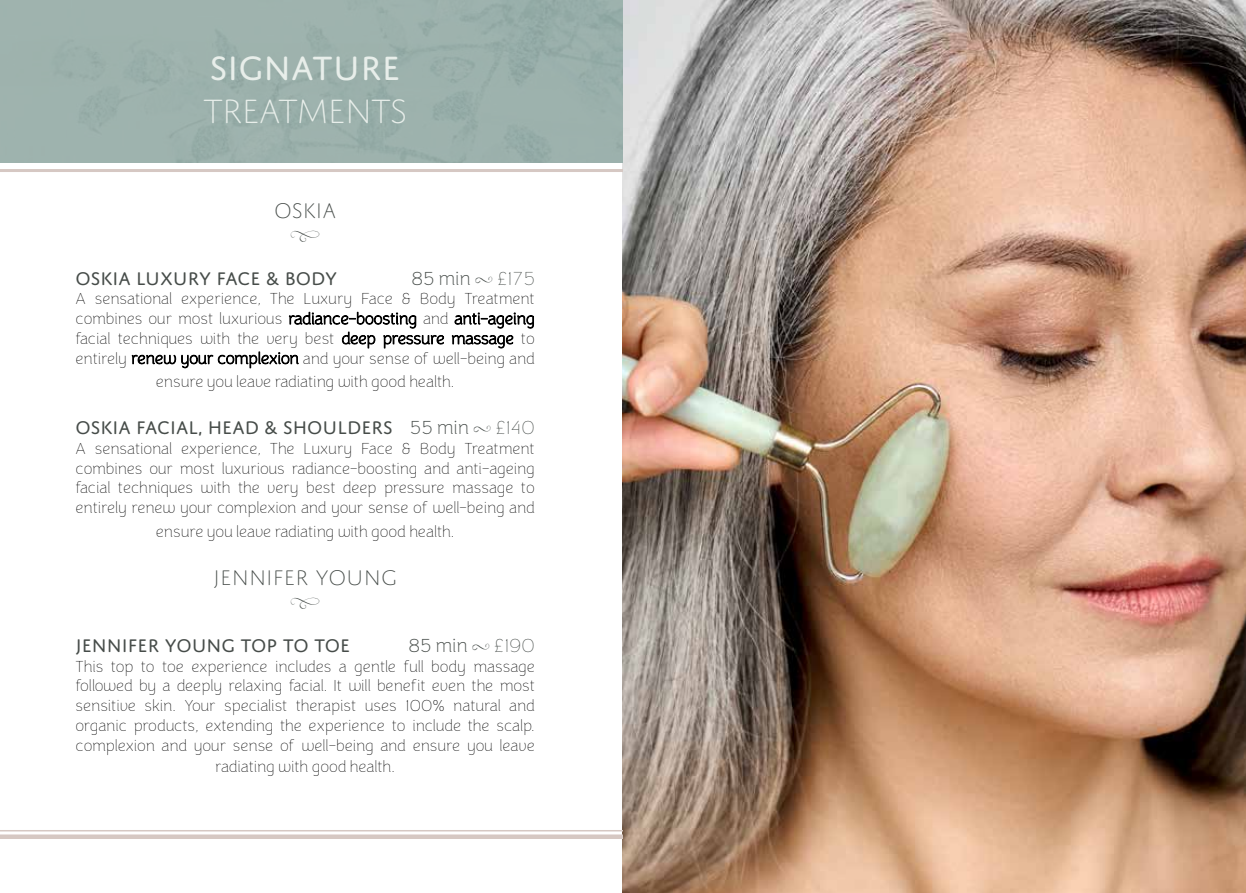
<style>
.page{position:relative;width:1246px;height:893px;background:#fff}
.page>*{position:absolute;margin:0;border:0;box-sizing:border-box;transform-origin:0 0}
.t1{font:200 36px "Domus Titling";letter-spacing:-.04em;color:#e8eeea}
.t2{font:36px "Domus Titling";color:#e8eeea}
.t3{font:200 22.5px "Domus Titling";color:#464c49}
.t4{font:19.5px "Domus Titling";color:#464c49}
.t5{font:100 19.5px "Congenial";color:#464c49}
.t6{font:18px "Looking Flowers Deco";color:#464c49}
.t7{font:200 16.5px/19.8px "Congenial";color:#000;text-align:justify}
.s1{font-family:"Looking Flowers Deco";font-weight:400}
.s2{font-weight:200}
.s3{font-weight:100}
.s4{font-family:"Congenial";font-weight:100}
.s5{font-family:"Looking Flowers Deco"}
.s6{font-family:"Congenial";font-weight:200}
</style>
<div class="page">
<img style="left:623px;top:0;width:623px;height:893px">
<hr style="left:0;top:169px;width:623px;height:3px;background:#d6c8c3">
<hr style="left:0;top:830px;width:623px;height:1px;background:#d6c8c3">
<div style="left:0;top:834px;width:623px;height:5px;background:#d6c8c3"></div>
<div style="left:0;top:0;width:623px;height:163px;background:#99b0ab"></div>
<h1 class="t2" style="left:210px;top:48px;width:192px">SIGNATURE</h1>
<h1 class="t1" style="left:203px;top:92px;width:206px">TREATMENTS</h1>
<h2 class="t3" style="left:274px;top:198px;width:64px">OSKIA</h2>
<p class="t6" style="left:290px;top:221px;width:32px">c</p>
<p class="t4" style="left:75px;top:267px;width:263px">OSKIA LUXURY FACE &amp; BODY</p>
<p class="t5" style="left:412px;top:267px;width:124px">85 min <span class="s1">p</span> <span class="s2">£175</span></p>
<p class="t7" style="left:75px;top:289px;width:461px">A sensational experience, The Luxury Face &amp; Body Treatment combines our most luxurious <span class="s3">radiance-boosting</span> and <span class="s3">anti-ageing </span>facial techniques with the very best <span class="s3">deep pressure massage</span> to entirely <span class="s3">renew your complexion</span> and your sense of well-being and</p>
<p class="t7" style="left:156px;top:372px;width:300px">ensure you leave radiating with good health.</p>
<p class="t4" style="left:75px;top:417px;width:461px">OSKIA FACIAL, HEAD &amp; SHOULDERS <span class="s4">55 min</span> <span class="s5">p</span> <span class="s6">£140</span></p>
<p class="t7" style="left:75px;top:439px;width:461px">A sensational experience, The Luxury Face &amp; Body Treatment combines our most luxurious radiance-boosting and anti-ageing facial techniques with the very best deep pressure massage to entirely renew your complexion and your sense of well-being and</p>
<p class="t7" style="left:156px;top:522px;width:300px">ensure you leave radiating with good health.</p>
<h2 class="t3" style="left:213px;top:566px;width:185px">JENNIFER YOUNG</h2>
<p class="t6" style="left:290px;top:588px;width:32px">c</p>
<p class="t4" style="left:75px;top:634px;width:276px">JENNIFER YOUNG TOP TO TOE</p>
<p class="t5" style="left:409px;top:634px;width:127px">85 min <span class="s1">p</span> <span class="s2">£190</span></p>
<p class="t7" style="left:75px;top:657px;width:461px">This top to toe experience includes a gentle full body massage followed by a deeply relaxing facial. It will benefit even the most sensitive skin. Your specialist therapist uses 100% natural and organic products, extending the experience to include the scalp. complexion and your sense of well-being and ensure you leave</p>
<p class="t7" style="left:215px;top:757px;width:181px">radiating with good health.</p>
</div>
